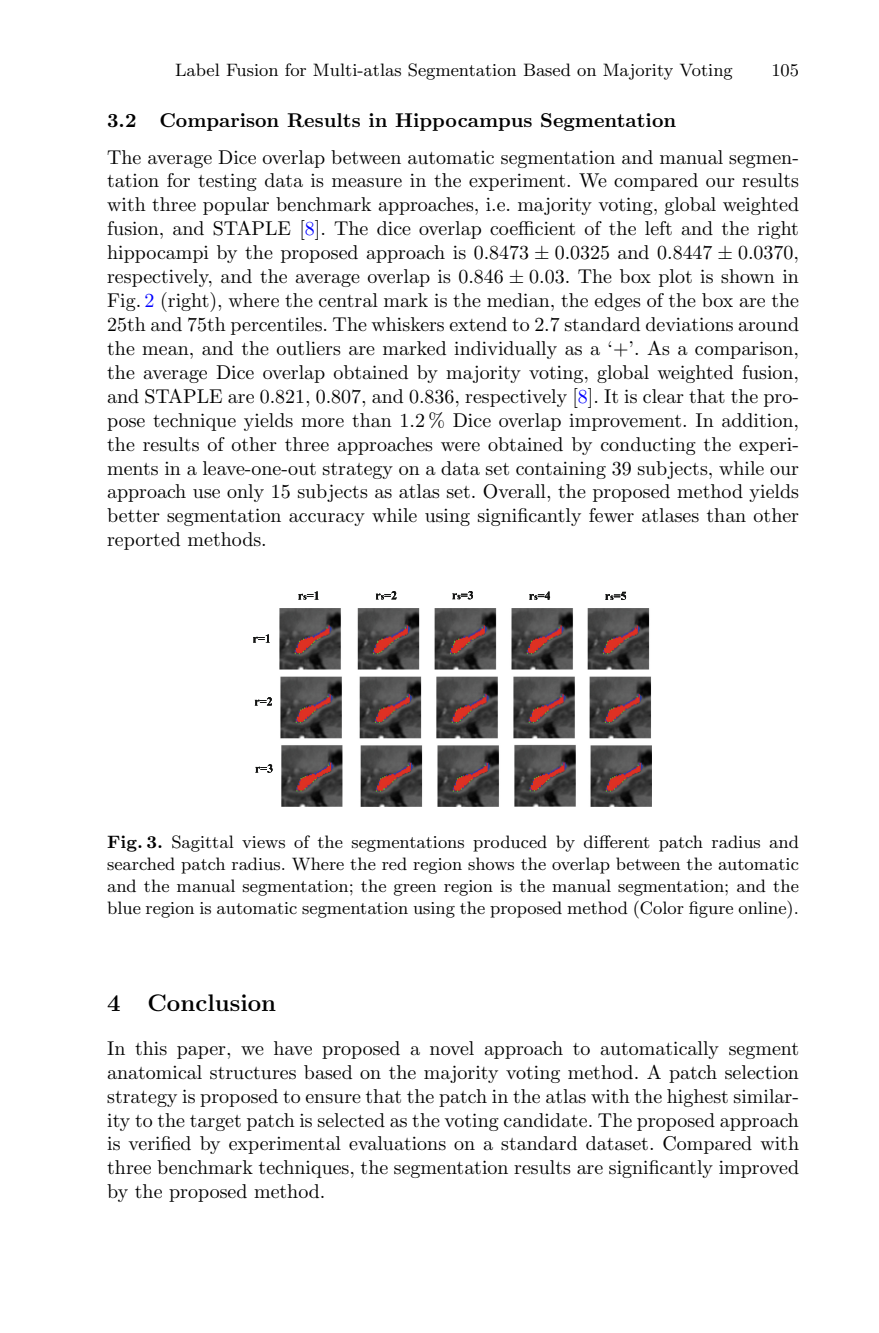
<style>
.page{position:relative;width:879px;height:1333px;background:#fff}
.page>*{position:absolute;margin:0;border:0;box-sizing:border-box;transform-origin:0 0}
.t1{font:24px "CMBX12";color:#000}
.t2{font:20px/24px "CMR10";color:#000;text-align:justify}
.t3{font:20px "CMBX107";color:#000}
.t4{font:18px/22px "CMR9";color:#000;text-align:justify}
.s1{color:#00f}
.s2{font-family:"CMMI108"}
.s3{font-family:"CMSY107"}
.s4{font-family:"CMBX9"}
</style>
<div class="page">
<svg style="left:255px;top:697px;width:17px;height:8px"></svg>
<svg style="left:298px;top:591px;width:20px;height:8px"></svg>
<svg style="left:376px;top:591px;width:20px;height:8px"></svg>
<svg style="left:452px;top:591px;width:21px;height:8px"></svg>
<svg style="left:529px;top:591px;width:21px;height:8px"></svg>
<svg style="left:605px;top:592px;width:21px;height:8px"></svg>
<svg style="left:253px;top:634px;width:16px;height:8px"></svg>
<svg style="left:255px;top:764px;width:17px;height:8px"></svg>
<img style="left:279px;top:608px;width:373px;height:198px">
<p class="t4" style="left:175px;top:60px;width:559px">Label Fusion for Multi-atlas Segmentation Based on Majority Voting</p>
<p class="t4" style="left:771px;top:60px;width:29px">105</p>
<p class="t3" style="left:107px;top:113px;width:570px">3.2 Comparison Results in Hippocampus Segmentation</p>
<p class="t2" style="left:107px;top:146px;width:693px">The average Dice overlap between automatic segmentation and manual segmen&shy;tation for testing data is measure in the experiment. We compared our results with three popular benchmark approaches, i.e. majority voting, global weighted fusion, and STAPLE [<span class="s1">8</span>]. The dice overlap coefficient of the left and the right hippocampi by the proposed approach is 0<span class="s2">.</span>8473 <span class="s3">±</span> 0<span class="s2">.</span>0325 and 0<span class="s2">.</span>8447 <span class="s3">±</span> 0<span class="s2">.</span>0370, respectively, and the average overlap is 0<span class="s2">.</span>846 <span class="s3">±</span> 0<span class="s2">.</span>03. The box plot is shown in Fig. <span class="s1">2</span> (right), where the central mark is the median, the edges of the box are the 25th and 75th percentiles. The whiskers extend to 2.7 standard deviations around the mean, and the outliers are marked individually as a ‘+’. As a comparison, the average Dice overlap obtained by majority voting, global weighted fusion, and STAPLE are 0<span class="s2">.</span>821, 0<span class="s2">.</span>807, and 0<span class="s2">.</span>836, respectively [<span class="s1">8</span>]. It is clear that the pro&shy;pose technique yields more than 1<span class="s2">.</span>2 % Dice overlap improvement. In addition, the results of other three approaches were obtained by conducting the experi&shy;ments in a leave-one-out strategy on a data set containing 39 subjects, while our approach use only 15 subjects as atlas set. Overall, the proposed method yields better segmentation accuracy while using significantly fewer atlases than other reported methods.</p>
<p class="t4" style="left:107px;top:832px;width:693px"><span class="s4">Fig. 3.</span> Sagittal views of the segmentations produced by different patch radius and searched patch radius. Where the red region shows the overlap between the automatic and the manual segmentation; the green region is the manual segmentation; and the blue region is automatic segmentation using the proposed method (Color figure online).</p>
<p class="t1" style="left:107px;top:993px;width:171px">4 Conclusion</p>
<p class="t2" style="left:107px;top:1037px;width:693px">In this paper, we have proposed a novel approach to automatically segment anatomical structures based on the majority voting method. A patch selection strategy is proposed to ensure that the patch in the atlas with the highest similar&shy;ity to the target patch is selected as the voting candidate. The proposed approach is verified by experimental evaluations on a standard dataset. Compared with three benchmark techniques, the segmentation results are significantly improved by the proposed method.</p>
</div>
